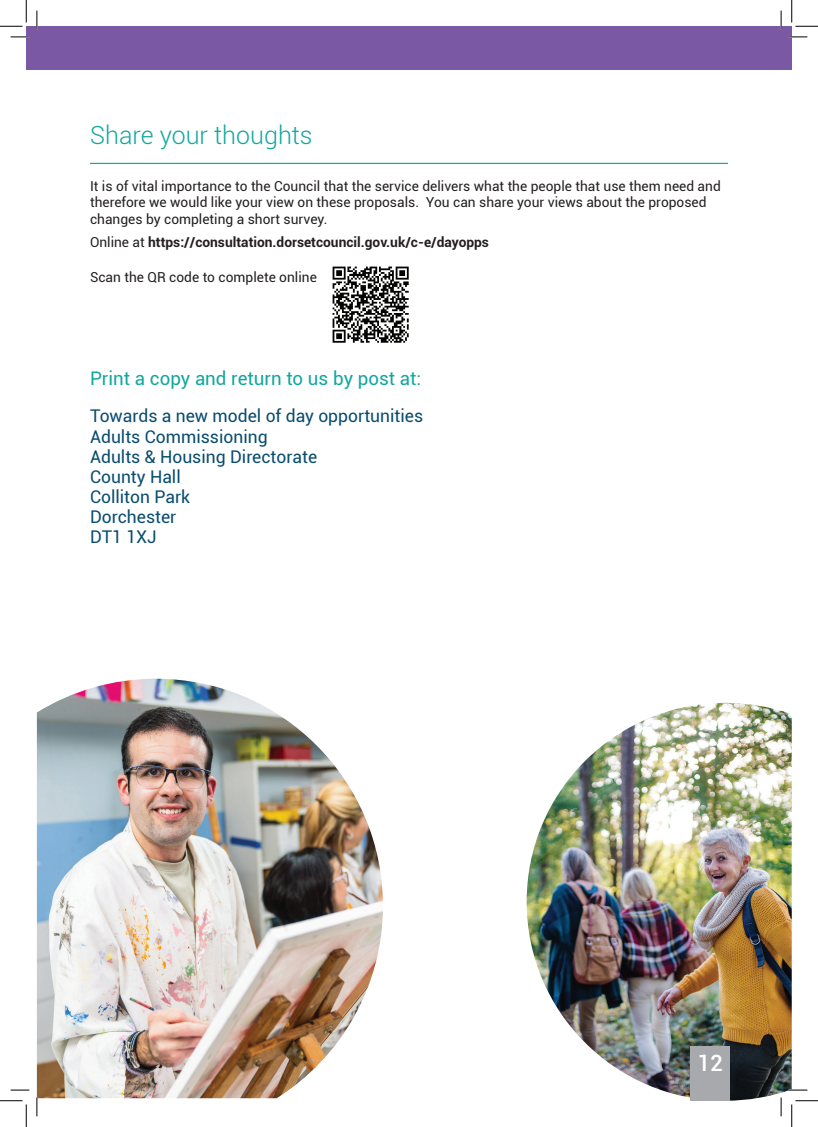
<style>
.page{position:relative;width:818px;height:1127px;background:#fff}
.page>*{position:absolute;margin:0;border:0;box-sizing:border-box;transform-origin:0 0}
.t1{font:300 25px "Roboto";color:#12a79d}
.t2{font:500 22.5px "Roboto";color:#fff}
.t3{font:18.75px "Roboto";color:#12a79d}
.t4{font:17.5px/20px "Roboto";color:#084c6f}
.t5{font:13.75px/16.5px "Roboto";color:#231f20}
.t6{font:700 13.75px "Roboto";color:#231f20}
.s1{font-weight:400}
</style>
<div class="page">
<div style="left:26px;top:26px;width:766px;height:44px;background:#7b58a4"></div>
<img style="left:527px;top:702px;width:265px;height:398px">
<img style="left:37px;top:678px;width:346px;height:419px">
<hr style="left:90px;top:163px;width:638px;height:1px;background:#1ca79d">
<div style="left:691px;top:1045px;width:39px;height:55px;background:#a8a9ad"></div>
<img style="left:332px;top:266px;width:77px;height:77px">
<svg style="left:11px;top:36px;width:18px;height:2px"></svg>
<svg style="left:788px;top:36px;width:19px;height:2px"></svg>
<svg style="left:11px;top:1089px;width:18px;height:1px"></svg>
<svg style="left:788px;top:1088px;width:19px;height:2px"></svg>
<svg style="left:36px;top:11px;width:2px;height:18px"></svg>
<svg style="left:36px;top:1097px;width:2px;height:18px"></svg>
<svg style="left:780px;top:11px;width:2px;height:18px"></svg>
<svg style="left:780px;top:1097px;width:2px;height:18px"></svg>
<svg style="left:0;top:0;width:27px;height:27px"></svg>
<svg style="left:0;top:1100px;width:27px;height:26px"></svg>
<svg style="left:791px;top:0;width:27px;height:27px"></svg>
<svg style="left:791px;top:1100px;width:27px;height:26px"></svg>
<h1 class="t1" style="left:90px;top:118px;width:224px">Share your thoughts</h1>
<p class="t5" style="left:90px;top:177px;width:632px">It is of vital importance to the Council that the service delivers what the people that use them need and therefore we would like your view on these proposals. You can share your views about the proposed changes by completing a short survey.</p>
<p class="t6" style="left:90px;top:233px;width:400px"><span class="s1">Online at</span> https://consultation.dorsetcouncil.gov.uk/c-e/dayopps</p>
<p class="t5" style="left:90px;top:268px;width:228px">Scan the QR code to complete online</p>
<h3 class="t3" style="left:90px;top:365px;width:333px">Print a copy and return to us by post at:</h3>
<p class="t4" style="left:90px;top:405px;width:335px">Towards a new model of day opportunities<br>Adults Commissioning<br>Adults &amp; Housing Directorate<br>County Hall<br>Colliton Park<br>Dorchester<br>DT1 1XJ</p>
<h2 class="t2" style="left:697px;top:1047px;width:27px">12</h2>
</div>
